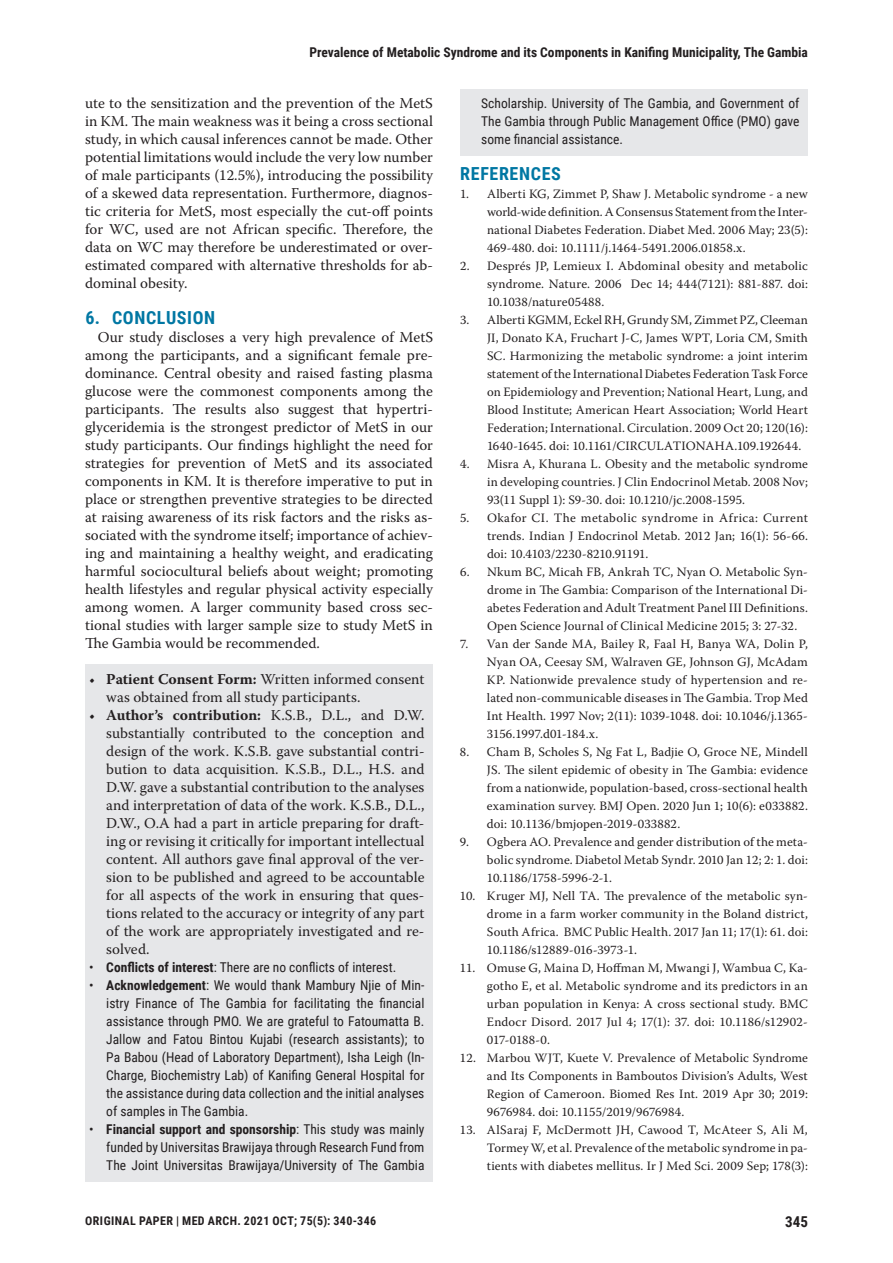
<style>
.page{position:relative;width:893px;height:1263px;background:#fff}
.page>*{position:absolute;margin:0;border:0;box-sizing:border-box;transform-origin:0 0}
.t1{font:700 18px "Roboto Condensed";letter-spacing:.035em;color:#0077a3}
.t2{font:15px/18px "Warnock Pro";color:#231f20;text-align:justify}
.t3{font:700 15px "Roboto Condensed";color:#231f20}
.t4{font:13.5px/18px "Roboto Condensed";color:#231f20;text-align:justify}
.t5{font:700 13.5px "Roboto Condensed";color:#231f20}
.t6{font:12.75px/18px "Warnock Pro";letter-spacing:.01em;color:#231f20;text-align:justify}
.t7{font:700 12px "Roboto Condensed";letter-spacing:.035em;color:#231f20}
.s1{font-weight:700}
</style>
<div class="page">
<div style="left:85px;top:664px;width:348px;height:50px;background:#e6e7e9"></div>
<div style="left:85px;top:700px;width:348px;height:266px;background:#e6e7e9"></div>
<div style="left:85px;top:953px;width:348px;height:31px;background:#e6e7e9"></div>
<div style="left:85px;top:971px;width:348px;height:157px;background:#e6e7e9"></div>
<div style="left:85px;top:1115px;width:348px;height:67px;background:#e6e7e9"></div>
<div style="left:460px;top:89px;width:348px;height:67px;background:#e6e7e9"></div>
<p class="t5" style="left:309px;top:43px;width:500px">Prevalence of Metabolic Syndrome and its Components in Kanifing Municipality, The Gambia</p>
<p class="t2" style="left:85px;top:94px;width:349px">ute to the sensitization and the prevention of the MetS in KM. The main weakness was it being a cross sectional study, in which causal inferences cannot be made. Other potential limitations would include the very low number of male participants (12.5%), introducing the possibility of a skewed data representation. Furthermore, diagnos&shy;tic criteria for MetS, most especially the cut-off points for WC, used are not African specific. Therefore, the data on WC may therefore be underestimated or over&shy;estimated compared with alternative thresholds for ab&shy;dominal obesity.</p>
<h1 class="t1" style="left:85px;top:305px;width:131px">6. CONCLUSION</h1>
<p class="t2" style="left:85px;top:328px;width:349px;text-indent:13px">Our study discloses a very high prevalence of MetS among the participants, and a significant female pre&shy;dominance. Central obesity and raised fasting plasma glucose were the commonest components among the participants. The results also suggest that hypertri&shy;glyceridemia is the strongest predictor of MetS in our study participants. Our findings highlight the need for strategies for prevention of MetS and its associated components in KM. It is therefore imperative to put in place or strengthen preventive strategies to be directed at raising awareness of its risk factors and the risks as&shy;sociated with the syndrome itself; importance of achiev&shy;ing and maintaining a healthy weight, and eradicating harmful sociocultural beliefs about weight; promoting health lifestyles and regular physical activity especially among women. A larger community based cross sec&shy;tional studies with larger sample size to study MetS in The Gambia would be recommended.</p>
<p class="t2" style="left:106px;top:670px;width:320px;text-indent:-17px">• <span class="s1">Patient Consent Form:</span> Written informed consent was obtained from all study participants.</p>
<p class="t2" style="left:106px;top:706px;width:320px;text-indent:-17px">• <span class="s1">Author’s contribution:</span> K.S.B., D.L., and D.W. substantially contributed to the conception and design of the work. K.S.B. gave substantial contri&shy;bution to data acquisition. K.S.B., D.L., H.S. and D.W. gave a substantial contribution to the analyses and interpretation of data of the work. K.S.B., D.L., D.W., O.A had a part in article preparing for draft&shy;ing or revising it critically for important intellectual content. All authors gave final approval of the ver&shy;sion to be published and agreed to be accountable for all aspects of the work in ensuring that ques&shy;tions related to the accuracy or integrity of any part of the work are appropriately investigated and re&shy;solved.</p>
<p class="t4" style="left:89px;top:958px;width:308px">• <span class="s1">Conflicts of interest</span>: There are no conflicts of interest.</p>
<p class="t4" style="left:106px;top:976px;width:320px;text-indent:-17px">• <span class="s1">Acknowledgement</span>: We would thank Mambury Njie of Min&shy;istry Finance of The Gambia for facilitating the financial assistance through PMO. We are grateful to Fatoumatta B.<br>Jallow and Fatou Bintou Kujabi (research assistants); to Pa Babou (Head of Laboratory Department), Isha Leigh (In-Charge, Biochemistry Lab) of Kanifing General Hospital for the assistance during data collection and the initial analyses of samples in The Gambia.</p>
<p class="t4" style="left:106px;top:1120px;width:320px;text-indent:-17px">• <span class="s1">Financial support and sponsorship</span>: This study was mainly funded by Universitas Brawijaya through Research Fund from The Joint Universitas Brawijaya/University of The Gambia</p>
<p class="t4" style="left:481px;top:94px;width:320px">Scholarship. University of The Gambia, and Government of The Gambia through Public Management Office (PMO) gave some financial assistance.</p>
<h1 class="t1" style="left:460px;top:161px;width:102px">REFERENCES</h1>
<p class="t6" style="left:487px;top:185px;width:322px;text-indent:-27px">1. Alberti KG, Zimmet P, Shaw J. Metabolic syndrome - a new world-wide definition. A Consensus Statement from the Inter&shy;national Diabetes Federation. Diabet Med. 2006 May; 23(5):<br>469-480. doi: 10.1111/j.1464-5491.2006.01858.x.</p>
<p class="t6" style="left:487px;top:257px;width:322px;text-indent:-27px">2. Després JP, Lemieux I. Abdominal obesity and metabolic syndrome. Nature. 2006 Dec 14; 444(7121): 881-887. doi:<br>10.1038/nature05488.</p>
<p class="t6" style="left:487px;top:311px;width:322px;text-indent:-27px">3. Alberti KGMM, Eckel RH, Grundy SM, Zimmet PZ, Cleeman JI, Donato KA, Fruchart J-C, James WPT, Loria CM, Smith SC. Harmonizing the metabolic syndrome: a joint interim statement of the International Diabetes Federation Task Force on Epidemiology and Prevention; National Heart, Lung, and Blood Institute; American Heart Association; World Heart Federation; International. Circulation. 2009 Oct 20; 120(16):<br>1640-1645. doi: 10.1161/CIRCULATIONAHA.109.192644.</p>
<p class="t6" style="left:487px;top:455px;width:322px;text-indent:-27px">4. Misra A, Khurana L. Obesity and the metabolic syndrome in developing countries. J Clin Endocrinol Metab. 2008 Nov; 93(11 Suppl 1): S9-30. doi: 10.1210/jc.2008-1595.</p>
<p class="t6" style="left:487px;top:509px;width:322px;text-indent:-27px">5. Okafor CI. The metabolic syndrome in Africa: Current trends. Indian J Endocrinol Metab. 2012 Jan; 16(1): 56-66. doi: 10.4103/2230-8210.91191.</p>
<p class="t6" style="left:487px;top:563px;width:322px;text-indent:-27px">6. Nkum BC, Micah FB, Ankrah TC, Nyan O. Metabolic Syn&shy;drome in The Gambia: Comparison of the International Di&shy;abetes Federation and Adult Treatment Panel III Definitions.<br>Open Science Journal of Clinical Medicine 2015; 3: 27-32.</p>
<p class="t6" style="left:487px;top:635px;width:322px;text-indent:-27px">7. Van der Sande MA, Bailey R, Faal H, Banya WA, Dolin P, Nyan OA, Ceesay SM, Walraven GE, Johnson GJ, McAdam KP. Nationwide prevalence study of hypertension and re&shy;lated non-communicable diseases in The Gambia. Trop Med Int Health. 1997 Nov; 2(11): 1039-1048. doi: 10.1046/j.1365- 3156.1997.d01-184.x.</p>
<p class="t6" style="left:487px;top:743px;width:322px;text-indent:-27px">8. Cham B, Scholes S, Ng Fat L, Badjie O, Groce NE, Mindell JS. The silent epidemic of obesity in The Gambia: evidence from a nationwide, population-based, cross-sectional health examination survey. BMJ Open. 2020 Jun 1; 10(6): e033882. doi: 10.1136/bmjopen-2019-033882.</p>
<p class="t6" style="left:487px;top:833px;width:322px;text-indent:-27px">9. Ogbera AO. Prevalence and gender distribution of the meta&shy;bolic syndrome. Diabetol Metab Syndr. 2010 Jan 12; 2: 1. doi:<br>10.1186/1758-5996-2-1.</p>
<p class="t6" style="left:487px;top:887px;width:322px;text-indent:-27px">10. Kruger MJ, Nell TA. The prevalence of the metabolic syn&shy;drome in a farm worker community in the Boland district, South Africa. BMC Public Health. 2017 Jan 11; 17(1): 61. doi:<br>10.1186/s12889-016-3973-1.</p>
<p class="t6" style="left:487px;top:959px;width:322px;text-indent:-27px">11. Omuse G, Maina D, Hoffman M, Mwangi J, Wambua C, Ka&shy;gotho E, et al. Metabolic syndrome and its predictors in an urban population in Kenya: A cross sectional study. BMC Endocr Disord. 2017 Jul 4; 17(1): 37. doi: 10.1186/s12902- 017-0188-0.</p>
<p class="t6" style="left:487px;top:1049px;width:322px;text-indent:-27px">12. Marbou WJT, Kuete V. Prevalence of Metabolic Syndrome and Its Components in Bamboutos Division’s Adults, West Region of Cameroon. Biomed Res Int. 2019 Apr 30; 2019:<br>9676984. doi: 10.1155/2019/9676984.</p>
<p class="t6" style="left:487px;top:1121px;width:322px;text-indent:-27px">13. AlSaraj F, McDermott JH, Cawood T, McAteer S, Ali M, Tormey W, et al. Prevalence of the metabolic syndrome in pa&shy;tients with diabetes mellitus. Ir J Med Sci. 2009 Sep; 178(3):</p>
<p class="t7" style="left:85px;top:1212px;width:139px">ORIGINAL PAPER | Med Arch</p>
<p class="t7" style="left:237px;top:1212px;width:140px">. 2021 OCT; 75(5): 340-346</p>
<p class="t3" style="left:785px;top:1211px;width:24px">345</p>
</div>
